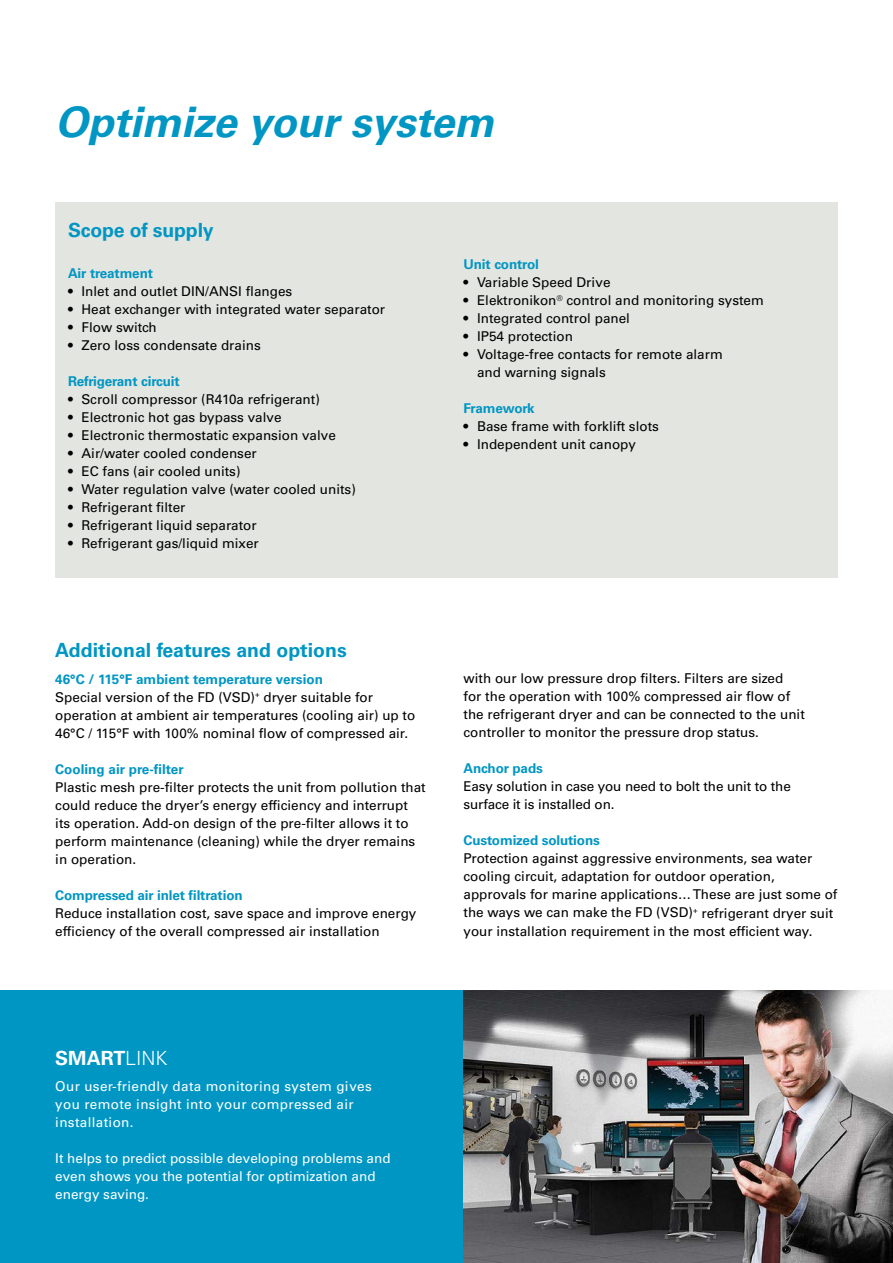
<style>
.page{position:relative;width:893px;height:1263px;background:#fff}
.page>*{position:absolute;margin:0;border:0;box-sizing:border-box;transform-origin:0 0}
.t1{font:italic 700 42px "Univers LT Std";color:#0096c3}
.t2{font:700 19.5px "Univers LT Std";color:#0096c3}
.t3{font:700 19.5px "Univers LT Std";color:#fff}
.t4{font:13.5px/18px "Univers LT Std";color:#000}
.t5{font:700 13.5px "Univers LT Std";letter-spacing:-.01em;color:#0096c3}
.t6{font:13.5px/18px "Univers LT Std";color:#fff}
.t7{font:13.5px/18px "Univers LT Std";letter-spacing:.025em;color:#fff}
.s1{font-weight:700;color:#0096c3}
.s2{font-weight:300}
</style>
<div class="page">
<div style="left:0;top:991px;width:893px;height:272px;background:#0096c3"></div>
<img style="left:463px;top:991px;width:430px;height:272px">
<div style="left:55px;top:202px;width:783px;height:375px;background:#e3e5e0"></div>
<h1 class="t1" style="left:55px;top:97px;width:440px">Optimize your system</h1>
<h2 class="t2" style="left:68px;top:219px;width:147px">Scope of supply</h2>
<p class="t5" style="left:68px;top:265px;width:86px">Air treatment</p>
<p class="t4" style="left:68px;top:282px;width:226px">• Inlet and outlet DIN/ANSI flanges</p>
<p class="t4" style="left:68px;top:300px;width:319px">• Heat exchanger with integrated water separator</p>
<p class="t4" style="left:68px;top:318px;width:90px">• Flow switch</p>
<p class="t4" style="left:68px;top:336px;width:194px">• Zero loss condensate drains</p>
<p class="t5" style="left:68px;top:373px;width:113px">Refrigerant circuit</p>
<p class="t4" style="left:68px;top:390px;width:253px">• Scroll compressor (R410a refrigerant)</p>
<p class="t4" style="left:68px;top:408px;width:215px">• Electronic hot gas bypass valve</p>
<p class="t4" style="left:68px;top:426px;width:269px">• Electronic thermostatic expansion valve</p>
<p class="t4" style="left:68px;top:444px;width:190px">• Air/water cooled condenser</p>
<p class="t4" style="left:68px;top:462px;width:174px">• EC fans (air cooled units)</p>
<p class="t4" style="left:68px;top:480px;width:289px">• Water regulation valve (water cooled units)</p>
<p class="t4" style="left:68px;top:498px;width:119px">• Refrigerant filter</p>
<p class="t4" style="left:68px;top:516px;width:190px">• Refrigerant liquid separator</p>
<p class="t4" style="left:68px;top:534px;width:192px">• Refrigerant gas/liquid mixer</p>
<h2 class="t2" style="left:55px;top:639px;width:293px">Additional features and options</h2>
<p class="t4" style="left:55px;top:670px;width:362px"><span class="s1">46°C / 115°F ambient temperature version<br></span>Special version of the FD (VSD)<sup>+</sup> dryer suitable for operation at ambient air temperatures (cooling air) up to 46°C / 115°F with 100% nominal flow of compressed air.</p>
<p class="t5" style="left:55px;top:761px;width:130px">Cooling air pre-filter</p>
<p class="t4" style="left:55px;top:778px;width:372px">Plastic mesh pre-filter protects the unit from pollution that could reduce the dryer’s energy efficiency and interrupt its operation. Add-on design of the pre-filter allows it to perform maintenance (cleaning) while the dryer remains in operation.</p>
<p class="t5" style="left:55px;top:887px;width:189px">Compressed air inlet filtration</p>
<p class="t4" style="left:55px;top:904px;width:363px">Reduce installation cost, save space and improve energy efficiency of the overall compressed air installation</p>
<p class="t5" style="left:463px;top:256px;width:77px">Unit control</p>
<p class="t4" style="left:463px;top:273px;width:149px">• Variable Speed Drive</p>
<p class="t4" style="left:463px;top:291px;width:302px">• Elektronikon<sup>®</sup> control and monitoring system</p>
<p class="t4" style="left:463px;top:309px;width:168px">• Integrated control panel</p>
<p class="t4" style="left:463px;top:327px;width:111px">• IP54 protection</p>
<p class="t4" style="left:477px;top:345px;width:247px;text-indent:-14px">• Voltage-free contacts for remote alarm and warning signals</p>
<p class="t5" style="left:463px;top:400px;width:73px">Framework</p>
<p class="t4" style="left:463px;top:417px;width:197px">• Base frame with forklift slots</p>
<p class="t4" style="left:463px;top:435px;width:174px">• Independent unit canopy</p>
<p class="t4" style="left:463px;top:670px;width:343px">with our low pressure drop filters. Filters are sized<br>for the operation with 100% compressed air flow of the refrigerant dryer and can be connected to the unit controller to monitor the pressure drop status.</p>
<p class="t5" style="left:463px;top:761px;width:81px">Anchor pads</p>
<p class="t4" style="left:463px;top:778px;width:329px">Easy solution in case you need to bolt the unit to the surface it is installed on.</p>
<p class="t5" style="left:463px;top:833px;width:138px">Customized solutions</p>
<p class="t4" style="left:463px;top:850px;width:375px">Protection against aggressive environments, sea water cooling circuit, adaptation for outdoor operation, approvals for marine applications… These are just some of the ways we can make the FD (VSD)<sup>+</sup> refrigerant dryer suit your installation requirement in the most efficient way.</p>
<h2 class="t3" style="left:55px;top:1046px;width:114px">SMART<span class="s2">LINK</span></h2>
<p class="t7" style="left:55px;top:1077px;width:318px">Our user-friendly data monitoring system gives you remote insight into your compressed air installation.</p>
<p class="t6" style="left:55px;top:1149px;width:337px">It helps to predict possible developing problems and even shows you the potential for optimization and energy saving.</p>
</div>
